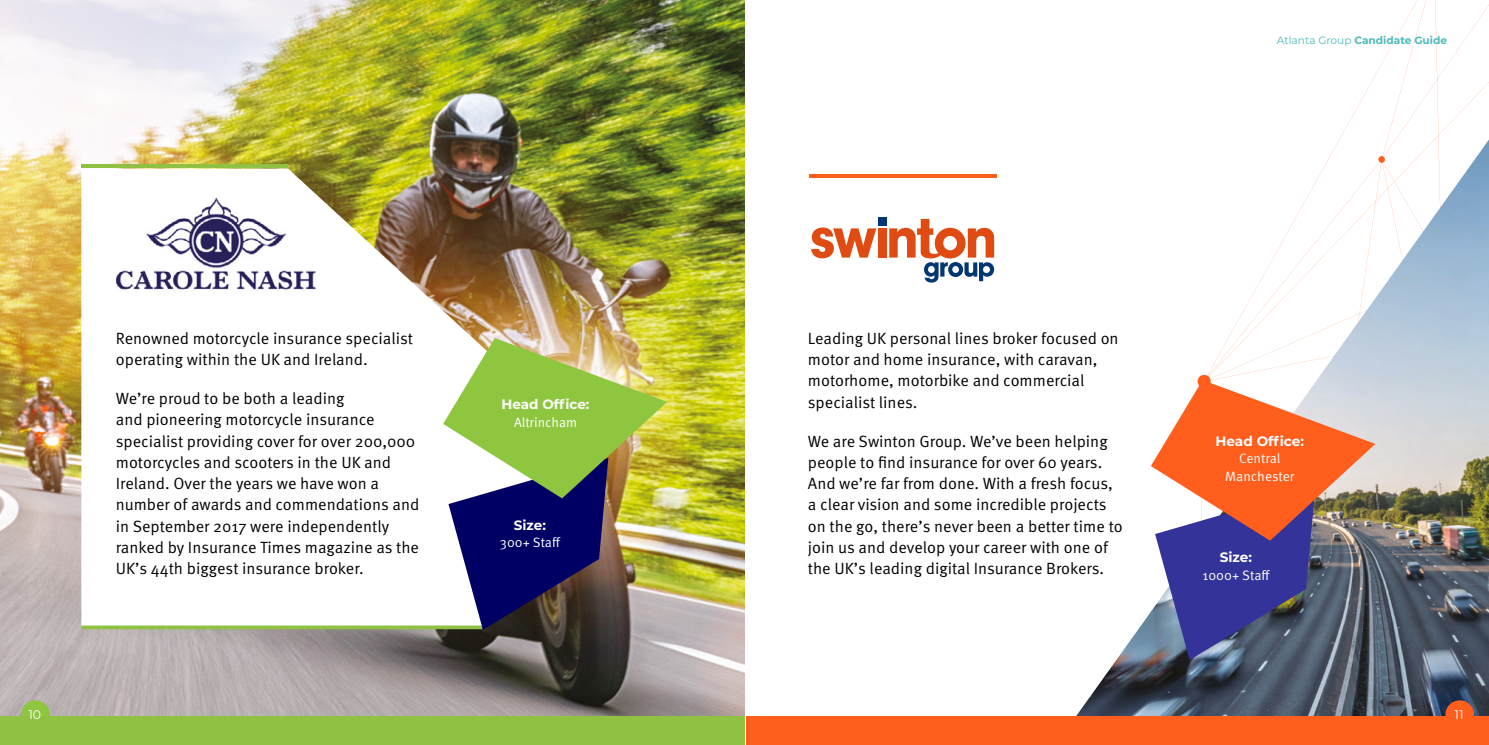
<style>
.page{position:relative;width:1489px;height:745px;background:#fff}
.page>*{position:absolute;margin:0;border:0;box-sizing:border-box;transform-origin:0 0}
.t1{font:16.25px/21.2px "Meta Pro Norm";color:#000}
.t2{font:13.62px/17.8px "Meta Pro Norm";color:#fff;text-align:center}
.t3{font:700 13.62px "Montserrat";color:#fff}
.t4{font:13.5px "Meta Pro Norm";color:#fff}
.t5{font:700 13.5px "Montserrat";color:#fff}
.t6{font:12.5px "Montserrat";color:#fff}
.t7{font:700 10.62px "Montserrat";color:#4db9bc}
.s1{font-weight:400}
</style>
<div class="page">
<img style="left:0;top:0;width:744px;height:716px">
<img style="left:81px;top:168px;width:504px;height:170px">
<hr style="left:81px;top:164px;width:207px;height:4px;background:#90c143">
<svg style="left:81px;top:338px;width:586px;height:291px"></svg>
<div style="left:21px;top:700px;width:29px;height:28px;background:#8ec63f;border-radius:50%"></div>
<div style="left:0;top:716px;width:744px;height:28px;background:#90c143"></div>
<img style="left:1076px;top:139px;width:412px;height:577px">
<svg style="left:811px;top:227px;width:65px;height:31px"></svg>
<div style="left:878px;top:228px;width:8px;height:29px;background:#df4b12"></div>
<svg style="left:889px;top:219px;width:105px;height:63px"></svg>
<div style="left:878px;top:217px;width:8px;height:8px;background:#003671"></div>
<hr style="left:809px;top:174px;width:187px;height:4px;background:#ff5e1d">
<div style="left:746px;top:716px;width:742px;height:28px;background:#ff5e1d"></div>
<svg style="left:1150px;top:380px;width:225px;height:279px;background:#a6797e"></svg>
<div style="left:1445px;top:700px;width:28px;height:28px;background:#ff5e1d;border-radius:50%"></div>
<img style="left:103px;top:189px;width:225px;height:103px">
<p class="t6" style="left:28px;top:705px;width:14px">10</p>
<p class="t1" style="left:116px;top:326px;width:298px">Renowned motorcycle insurance specialist operating within the UK and Ireland.</p>
<p class="t1" style="left:116px;top:386px;width:305px">We’re proud to be both a leading<br>and pioneering motorcycle insurance specialist providing cover for over 200,000 motorcycles and scooters in the UK and Ireland. Over the years we have won a number of awards and commendations and in September 2017 were independently ranked by Insurance Times magazine as the UK’s 44th biggest insurance broker.</p>
<p class="t5" style="left:501px;top:394px;width:89px">Head Office:</p>
<p class="t4" style="left:514px;top:411px;width:65px">Altrincham</p>
<p class="t5" style="left:514px;top:514px;width:33px">Size:</p>
<p class="t4" style="left:500px;top:532px;width:62px">300+ Staff</p>
<p class="t7" style="left:1276px;top:32px;width:172px"><span class="s1">Atlanta Group</span> Candidate Guide</p>
<p class="t1" style="left:807px;top:326px;width:312px">Leading UK personal lines broker focused on motor and home insurance, with caravan, motorhome, motorbike and commercial specialist lines.</p>
<p class="t1" style="left:807px;top:429px;width:316px">We are Swinton Group. We’ve been helping people to find insurance for over 60 years.<br>And we’re far from done. With a fresh focus, a clear vision and some incredible projects on the go, there’s never been a better time to join us and develop your career with one of the UK’s leading digital Insurance Brokers.</p>
<p class="t3" style="left:1215px;top:430px;width:90px">Head Office:</p>
<p class="t2" style="left:1225px;top:448px;width:70px">Central<br>Manchester</p>
<p class="t3" style="left:1219px;top:546px;width:34px">Size:</p>
<p class="t2" style="left:1202px;top:564px;width:69px">1000+ Staff</p>
<p class="t6" style="left:1454px;top:705px;width:11px">11</p>
</div>
